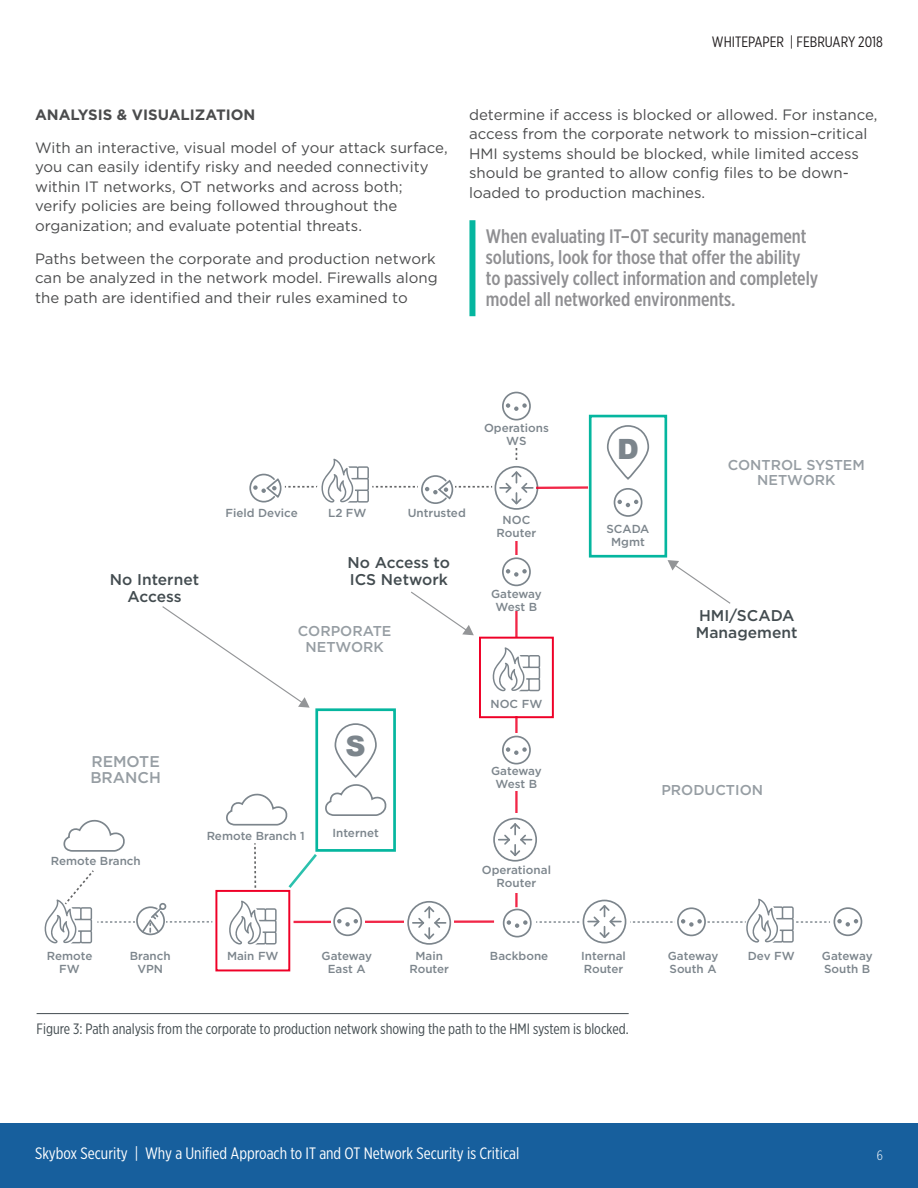
<style>
.page{position:relative;width:918px;height:1188px;background:#fff}
.page>*{position:absolute;margin:0;border:0;box-sizing:border-box;transform-origin:0 0}
.t1{font:900 27.9px "Arial";color:#7c858c}
.Large_Call_Out_Box{font:500 19.5px/21px "Gotham X Narrow";color:#8f8f92}
.t2{font:16.5px "Gotham X Narrow";color:#fff}
.t3{font:500 15.6px/16.8px "Gotham";color:#434c50}
.t4{font:500 15.6px/15.6px "Gotham";color:rgb(124 133 140/.8)}
.Skybox_Paragraph_Bod{font:15px/19.5px "Gotham";color:#4b4c4d}
.Chart_Heading{font:15px "Gotham X Narrow";color:#434c50}
.t5{font:15px "Gotham X Narrow";color:#231f20}
.White_Paper_Header_T{font:700 15px "Gotham";color:#4b4c4d}
.t6{font:500 14.25px/15.6px "Gotham";color:rgb(124 133 140/.8);text-align:center}
.t7{font:300 13.5px "Gotham X Narrow";color:#fff}
.t8{font:500 11.7px/13px "Gotham";color:#7c858c;text-align:center}
</style>
<div class="page">
<div style="left:0;top:1123px;width:918px;height:65px;background:#175f9d"></div>
<hr style="left:294px;top:920px;width:200px;height:3px;background:#ef0027">
<hr style="left:515px;top:528px;width:3px;height:379px;background:#ef0027">
<svg style="left:613px;top:498px;width:30px;height:8px"></svg>
<div style="left:614px;top:488px;width:28px;height:29px;border:2px solid #7c858c;border-radius:50%"></div>
<svg style="left:618px;top:500px;width:20px;height:7px"></svg>
<div style="left:502px;top:392px;width:29px;height:29px;border:2px solid #7c858c;border-radius:50%"></div>
<svg style="left:506px;top:403px;width:21px;height:8px"></svg>
<div style="left:511px;top:461px;width:13px;height:79px;background:#fff"></div>
<div style="left:495px;top:466px;width:43px;height:44px;border:2px solid #7c858c;border-radius:50%"></div>
<svg style="left:500px;top:448px;width:33px;height:58px"></svg>
<div style="left:512px;top:556px;width:8px;height:55px;background:#fff"></div>
<div style="left:502px;top:557px;width:29px;height:29px;border:2px solid #7c858c;border-radius:50%"></div>
<svg style="left:506px;top:569px;width:21px;height:8px"></svg>
<div style="left:510px;top:637px;width:13px;height:79px;background:#fff"></div>
<svg style="left:492px;top:647px;width:48px;height:44px"></svg>
<div style="left:512px;top:733px;width:8px;height:57px;background:#fff"></div>
<div style="left:502px;top:736px;width:29px;height:28px;border:2px solid #7c858c;border-radius:50%"></div>
<svg style="left:506px;top:747px;width:21px;height:8px"></svg>
<svg style="left:63px;top:819px;width:62px;height:33px"></svg>
<svg style="left:249px;top:459px;width:243px;height:45px"></svg>
<svg style="left:606px;top:425px;width:44px;height:55px"></svg>
<div style="left:331px;top:918px;width:34px;height:9px;background:#fff"></div>
<div style="left:333px;top:907px;width:29px;height:29px;border:2px solid #7c858c;border-radius:50%"></div>
<svg style="left:337px;top:919px;width:21px;height:8px"></svg>
<div style="left:503px;top:909px;width:29px;height:28px;border:2px solid #7c858c;border-radius:50%"></div>
<svg style="left:507px;top:920px;width:21px;height:8px"></svg>
<svg style="left:536px;top:899px;width:294px;height:44px"></svg>
<div style="left:833px;top:907px;width:29px;height:29px;border:2px solid #7c858c;border-radius:50%"></div>
<svg style="left:837px;top:919px;width:21px;height:8px"></svg>
<svg style="left:226px;top:793px;width:62px;height:33px"></svg>
<svg style="left:44px;top:870px;width:168px;height:73px"></svg>
<svg style="left:288px;top:854px;width:29px;height:34px"></svg>
<hr style="left:536px;top:486px;width:52px;height:3px;background:#ef0027">
<svg style="left:411px;top:592px;width:63px;height:43px"></svg>
<svg style="left:162px;top:606px;width:148px;height:102px"></svg>
<div style="left:589px;top:415px;width:78px;height:143px;border:3px solid #05b69f"></div>
<svg style="left:668px;top:560px;width:63px;height:44px"></svg>
<div style="left:479px;top:637px;width:75px;height:81px;border:2px solid #ef0027"></div>
<svg style="left:325px;top:723px;width:62px;height:93px"></svg>
<div style="left:315px;top:708px;width:81px;height:144px;border:3px solid #05b69f"></div>
<svg style="left:229px;top:843px;width:48px;height:102px"></svg>
<div style="left:215px;top:890px;width:75px;height:81px;border:2px solid #ef0027"></div>
<div style="left:510px;top:813px;width:13px;height:79px;background:#fff"></div>
<div style="left:493px;top:818px;width:44px;height:44px;border:2px solid #7c858c;border-radius:50%"></div>
<svg style="left:499px;top:822px;width:33px;height:36px"></svg>
<div style="left:405px;top:917px;width:49px;height:12px;background:#fff"></div>
<div style="left:407px;top:901px;width:44px;height:44px;border:2px solid #7c858c;border-radius:50%"></div>
<svg style="left:413px;top:905px;width:33px;height:36px"></svg>
<hr style="left:37px;top:1013px;width:592px;height:1px;background:#434c50">
<div style="left:469px;top:220px;width:6px;height:96px;background:#05b69f"></div>
<p class="t5" style="left:712px;top:33px;width:172px">WHITEPAPER | FEBRUARY 2018</p>
<p class="White_Paper_Header_T" style="left:35px;top:105px;width:222px">ANALYSIS &amp; VISUALIZATION</p>
<p class="Skybox_Paragraph_Bod" style="left:35px;top:138px;width:414px">With an interactive, visual model of your attack surface, you can easily identify risky and needed connectivity within IT networks, OT networks and across both; verify policies are being followed throughout the organization; and evaluate potential threats.</p>
<p class="Skybox_Paragraph_Bod" style="left:35px;top:249px;width:404px">Paths between the corporate and production network can be analyzed in the network model. Firewalls along the path are identified and their rules examined to</p>
<p class="Skybox_Paragraph_Bod" style="left:469px;top:105px;width:410px">determine if access is blocked or allowed. For instance, access from the corporate network to mission–critical HMI systems should be blocked, while limited access should be granted to allow config files to be down&shy;loaded to production machines.</p>
<p class="Large_Call_Out_Box" style="left:486px;top:225px;width:334px">When evaluating IT–OT security management solutions, look for those that offer the ability to passively collect information and completely model all networked environments.</p>
<p class="t8" style="left:484px;top:421px;width:66px">Operations<br>WS</p>
<p class="t1" style="left:617px;top:428px;width:23px">D</p>
<p class="t6" style="left:728px;top:457px;width:139px">CONTROL SYSTEM<br>NETWORK</p>
<p class="t3" style="left:110px;top:571px;width:91px;text-align:center">No Internet<br>Access</p>
<p class="t8" style="left:226px;top:506px;width:74px">Field Device</p>
<p class="t8" style="left:328px;top:506px;width:40px">L2 FW</p>
<p class="t8" style="left:408px;top:506px;width:59px">Untrusted</p>
<p class="t3" style="left:348px;top:554px;width:104px">No Access to<br>ICS Network</p>
<p class="t6" style="left:298px;top:623px;width:95px">CORPORATE<br>NETWORK</p>
<p class="t8" style="left:497px;top:513px;width:41px">NOC<br>Router</p>
<p class="t8" style="left:607px;top:522px;width:44px">SCADA<br>Mgmt</p>
<p class="t8" style="left:491px;top:587px;width:52px">Gateway<br>West B</p>
<p class="t3" style="left:696px;top:607px;width:103px">HMI/SCADA<br>Management</p>
<p class="t4" style="left:90px;top:754px;width:72px">REMOTE<br>BRANCH</p>
<p class="t8" style="left:51px;top:855px;width:91px">Remote Branch</p>
<p class="t1" style="left:346px;top:726px;width:22px">S</p>
<p class="t8" style="left:207px;top:829px;width:100px">Remote Branch 1</p>
<p class="t8" style="left:332px;top:826px;width:48px">Internet</p>
<p class="t8" style="left:491px;top:697px;width:53px">NOC FW</p>
<p class="t8" style="left:491px;top:764px;width:52px">Gateway<br>West B</p>
<p class="t8" style="left:482px;top:863px;width:71px">Operational<br>Router</p>
<p class="t6" style="left:661px;top:782px;width:103px">PRODUCTION</p>
<p class="t8" style="left:47px;top:949px;width:47px">Remote<br>FW</p>
<p class="t8" style="left:130px;top:949px;width:42px">Branch</p>
<p class="t8" style="left:227px;top:949px;width:53px">Main FW</p>
<p class="t8" style="left:137px;top:962px;width:27px">VPN</p>
<p class="t8" style="left:321px;top:949px;width:52px">Gateway<br>East A</p>
<p class="t8" style="left:409px;top:949px;width:41px">Main<br>Router</p>
<p class="t8" style="left:490px;top:949px;width:60px">Backbone</p>
<p class="t8" style="left:581px;top:949px;width:46px;text-align:left">Internal<br>Router</p>
<p class="t8" style="left:668px;top:949px;width:52px;text-align:left">Gateway<br>South A</p>
<p class="t8" style="left:748px;top:949px;width:48px">Dev FW</p>
<p class="t8" style="left:822px;top:949px;width:52px;text-align:left">Gateway<br>South B</p>
<p class="Chart_Heading" style="left:37px;top:1020px;width:594px">Figure 3: Path analysis from the corporate to production network showing the path to the HMI system is blocked.</p>
<p class="t2" style="left:35px;top:1143px;width:486px">Skybox Security | Why a Unified Approach to IT and OT Network Security is Critical</p>
<p class="t7" style="left:877px;top:1147px;width:8px">6</p>
</div>
